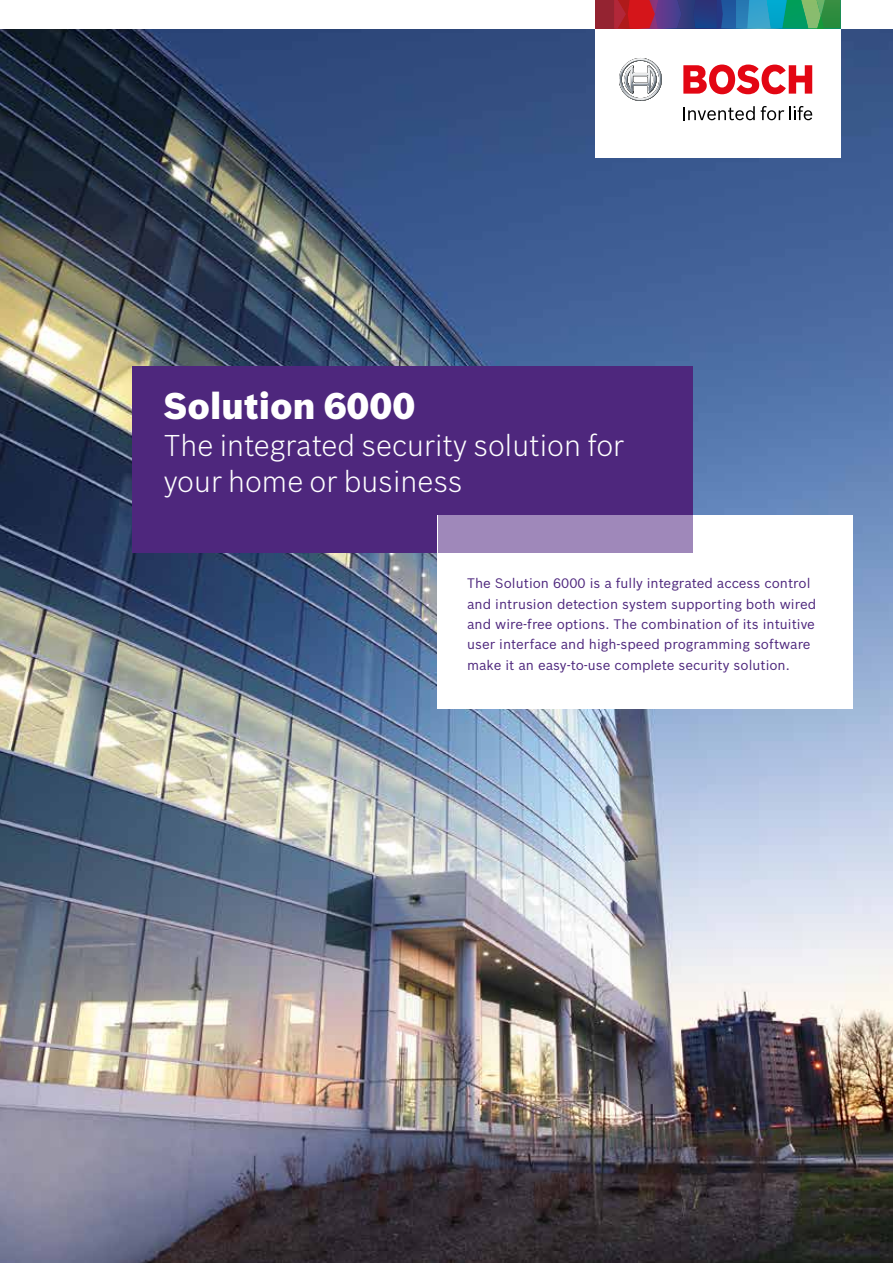
<style>
.page{position:relative;width:893px;height:1263px;background:#fff}
.page>*{position:absolute;margin:0;border:0;box-sizing:border-box;transform-origin:0 0}
.t1{font:900 36.3px "Bosch Sans";color:#fff}
.t2{font:300 29.4px/36.3px "Bosch Sans";color:#fff}
.t3{font:13.5px/20.4px "Bosch Sans";color:#4e277d}
</style>
<div class="page">
<img style="left:0;top:29px;width:893px;height:1234px">
<div style="left:595px;top:0;width:246px;height:157px;background:#fff"></div>
<div style="left:595px;top:0;width:19px;height:28px;background:#942331"></div>
<svg style="left:614px;top:0;width:227px;height:28px;background:#4a6478"></svg>
<svg style="left:619px;top:58px;width:43px;height:43px"></svg>
<svg style="left:683px;top:106px;width:72px;height:14px"></svg>
<svg style="left:761px;top:106px;width:51px;height:14px"></svg>
<svg style="left:683px;top:65px;width:129px;height:29px"></svg>
<div style="left:132px;top:366px;width:560px;height:186px;background:#4e277d"></div>
<div style="left:438px;top:515px;width:415px;height:194px;background:#fff"></div>
<div style="left:438px;top:515px;width:254px;height:37px;background:#9f88ba"></div>
<h1 class="t1" style="left:164px;top:378px;width:253px">Solution 6000</h1>
<h2 class="t2" style="left:164px;top:425px;width:462px">The integrated security solution for your home or business</h2>
<p class="t3" style="left:467px;top:572px;width:351px">The Solution 6000 is a fully integrated access control and intrusion detection system supporting both wired and wire-free options. The combination of its intuitive user interface and high-speed programming software make it an easy-to-use complete security solution.</p>
</div>
